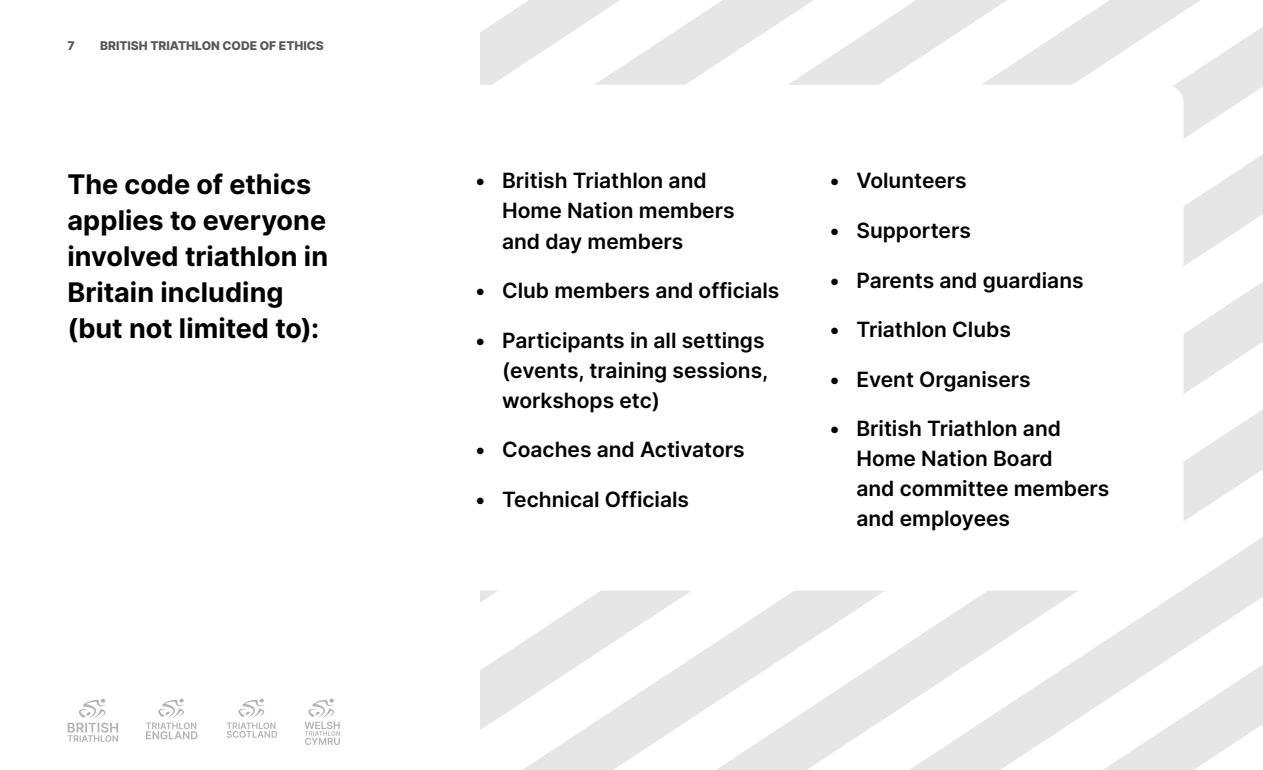
<style>
.page{position:relative;width:1263px;height:770px;background:#fff}
.page>*{position:absolute;margin:0;border:0;box-sizing:border-box;transform-origin:0 0}
.t1{font:700 27px/36px "Inter";color:#000}
.t2{font:600 21px/30px "Inter";color:#000}
.t3{font:800 12px "Inter";color:#575756}
</style>
<div class="page">
<svg style="left:146px;top:698px;width:52px;height:41px"></svg>
<svg style="left:227px;top:698px;width:50px;height:39px"></svg>
<svg style="left:480px;top:591px;width:340px;height:179px"></svg>
<svg style="left:480px;top:0;width:340px;height:85px"></svg>
<svg style="left:820px;top:0;width:193px;height:770px"></svg>
<svg style="left:1013px;top:0;width:250px;height:770px"></svg>
<div style="left:428px;top:85px;width:756px;height:505px;background:#fff;border-radius:18px"></div>
<svg style="left:305px;top:698px;width:35px;height:47px"></svg>
<svg style="left:68px;top:698px;width:50px;height:43px"></svg>
<p class="t3" style="left:68px;top:37px;width:9px">7</p>
<p class="t3" style="left:100px;top:37px;width:225px">BRITISH TRIATHLON CODE OF ETHICS</p>
<p class="t1" style="left:68px;top:166px;width:262px">The code of ethics applies to everyone involved triathlon in<br>Britain including (but not limited to):</p>
<p class="t2" style="left:502px;top:165px;width:234px;text-indent:-27px">• British Triathlon and<br>Home Nation members and day members</p>
<p class="t2" style="left:475px;top:275px;width:306px">• Club members and officials</p>
<p class="t2" style="left:502px;top:324px;width:268px;text-indent:-27px">• Participants in all settings (events, training sessions, workshops etc)</p>
<p class="t2" style="left:475px;top:434px;width:271px">• Coaches and Activators</p>
<p class="t2" style="left:475px;top:483px;width:216px">• Technical Officials</p>
<p class="t2" style="left:829px;top:165px;width:139px">• Volunteers</p>
<p class="t2" style="left:829px;top:215px;width:143px">• Supporters</p>
<p class="t2" style="left:829px;top:264px;width:256px">• Parents and guardians</p>
<p class="t2" style="left:829px;top:314px;width:183px">• Triathlon Clubs</p>
<p class="t2" style="left:829px;top:363px;width:203px">• Event Organisers</p>
<p class="t2" style="left:856px;top:413px;width:255px;text-indent:-27px">• British Triathlon and<br>Home Nation Board<br>and committee members and employees</p>
</div>
